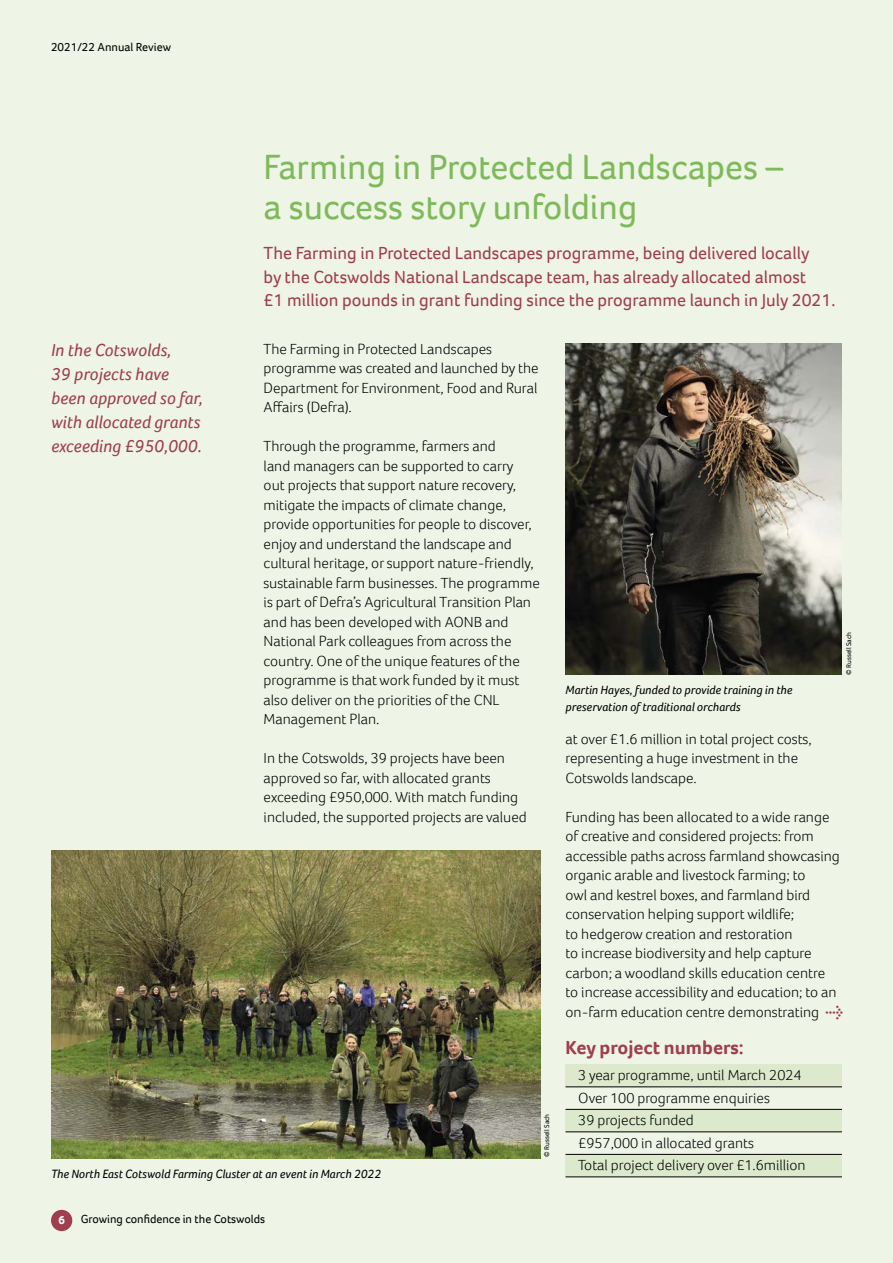
<style>
.page{position:relative;width:893px;height:1263px;background:#eef4e6}
.page>*{position:absolute;margin:0;border:0;box-sizing:border-box;transform-origin:0 0}
.t1{font:36px/40.5px "Foco";color:#7fba5a}
.t2{font:700 19.5px "Foco";color:#9f3e4c}
.t3{font:18px/23.2px "Foco";color:#9f3e4c}
.t4{font:italic 18px/24px "Foco";color:#9f3e4c}
.t5{font:300 15px/19.5px "Foco";color:#000}
.t6{font:italic 12.3px/17px "Foco";color:#000}
.t7{font:12px "Foco";color:#000}
.t8{font:700 12px "Foco";color:#fff}
.t9{font:7.05px "Foco";color:#000}
.s1{font-family:"Geometric Arrows";font-weight:400;font-size:21px;color:#9f3e4c}
</style>
<div class="page">
<div style="left:51px;top:1210px;width:21px;height:21px;background:#9f3e4c;border-radius:50%"></div>
<img style="left:566px;top:343px;width:276px;height:332px">
<div style="left:566px;top:1064px;width:276px;height:23px;background:#dce9cc"></div>
<div style="left:566px;top:1109px;width:276px;height:23px;background:#dce9cc"></div>
<div style="left:566px;top:1154px;width:276px;height:23px;background:#dce9cc"></div>
<hr style="left:566px;top:1086px;width:276px;height:1px;background:#000">
<hr style="left:566px;top:1109px;width:276px;height:1px;background:#000">
<hr style="left:566px;top:1131px;width:276px;height:1px;background:#000">
<hr style="left:566px;top:1154px;width:276px;height:1px;background:#000">
<hr style="left:566px;top:1176px;width:276px;height:1px;background:#000">
<img style="left:51px;top:850px;width:489px;height:308px">
<p class="t7" style="left:51px;top:39px;width:121px">2021/22 Annual Review</p>
<p class="t4" style="left:51px;top:338px;width:153px">In the Cotswolds,<br>39 projects have been approved so far, with allocated grants exceeding £950,000.</p>
<h1 class="t1" style="left:264px;top:146px;width:521px">Farming in Protected Landscapes – a success story unfolding</h1>
<p class="t3" style="left:264px;top:241px;width:573px">The Farming in Protected Landscapes programme, being delivered locally<br>by the Cotswolds National Landscape team, has already allocated almost<br>£1 million pounds in grant funding since the programme launch in July 2021.</p>
<p class="t5" style="left:264px;top:339px;width:277px">The Farming in Protected Landscapes programme was created and launched by the Department for Environment, Food and Rural Affairs (Defra).</p>
<p class="t5" style="left:264px;top:436px;width:278px">Through the programme, farmers and<br>land managers can be supported to carry<br>out projects that support nature recovery, mitigate the impacts of climate change, provide opportunities for people to discover, enjoy and understand the landscape and cultural heritage, or support nature-friendly, sustainable farm businesses. The programme is part of Defra’s Agricultural Transition Plan and has been developed with AONB and National Park colleagues from across the country. One of the unique features of the programme is that work funded by it must also deliver on the priorities of the CNL Management Plan.</p>
<p class="t5" style="left:264px;top:748px;width:265px">In the Cotswolds, 39 projects have been approved so far, with allocated grants exceeding £950,000. With match funding included, the supported projects are valued</p>
<p class="t6" style="left:566px;top:681px;width:228px">Martin Hayes, funded to provide training in the preservation of traditional orchards</p>
<p class="t9" style="left:844px;top:675px;width:44px;rotate:-90deg">© Russell Sach</p>
<p class="t5" style="left:566px;top:729px;width:248px">at over £1.6 million in total project costs, representing a huge investment in the<br>Cotswolds landscape.</p>
<p class="t5" style="left:566px;top:807px;width:280px">Funding has been allocated to a wide range of creative and considered projects: from accessible paths across farmland showcasing organic arable and livestock farming; to<br>owl and kestrel boxes, and farmland bird conservation helping support wildlife;<br>to hedgerow creation and restoration<br>to increase biodiversity and help capture carbon; a woodland skills education centre<br>to increase accessibility and education; to an on-farm education centre demonstrating <span class="s1">Z</span></p>
<p class="t6" style="left:51px;top:1165px;width:332px">The North East Cotswold Farming Cluster at an event in March 2022</p>
<p class="t8" style="left:58px;top:1212px;width:8px">6</p>
<p class="t7" style="left:81px;top:1211px;width:186px">Growing confidence in the Cotswolds</p>
<p class="t9" style="left:542px;top:1157px;width:44px;rotate:-90deg">© Russell Sach</p>
<h2 class="t2" style="left:566px;top:1034px;width:180px">Key project numbers:</h2>
<p class="t5" style="left:578px;top:1064px;width:229px;line-height:22.5px">3 year programme, until March 2024<br>Over 100 programme enquiries<br>39 projects funded<br>£957,000 in allocated grants<br>Total project delivery over £1.6million</p>
</div>
